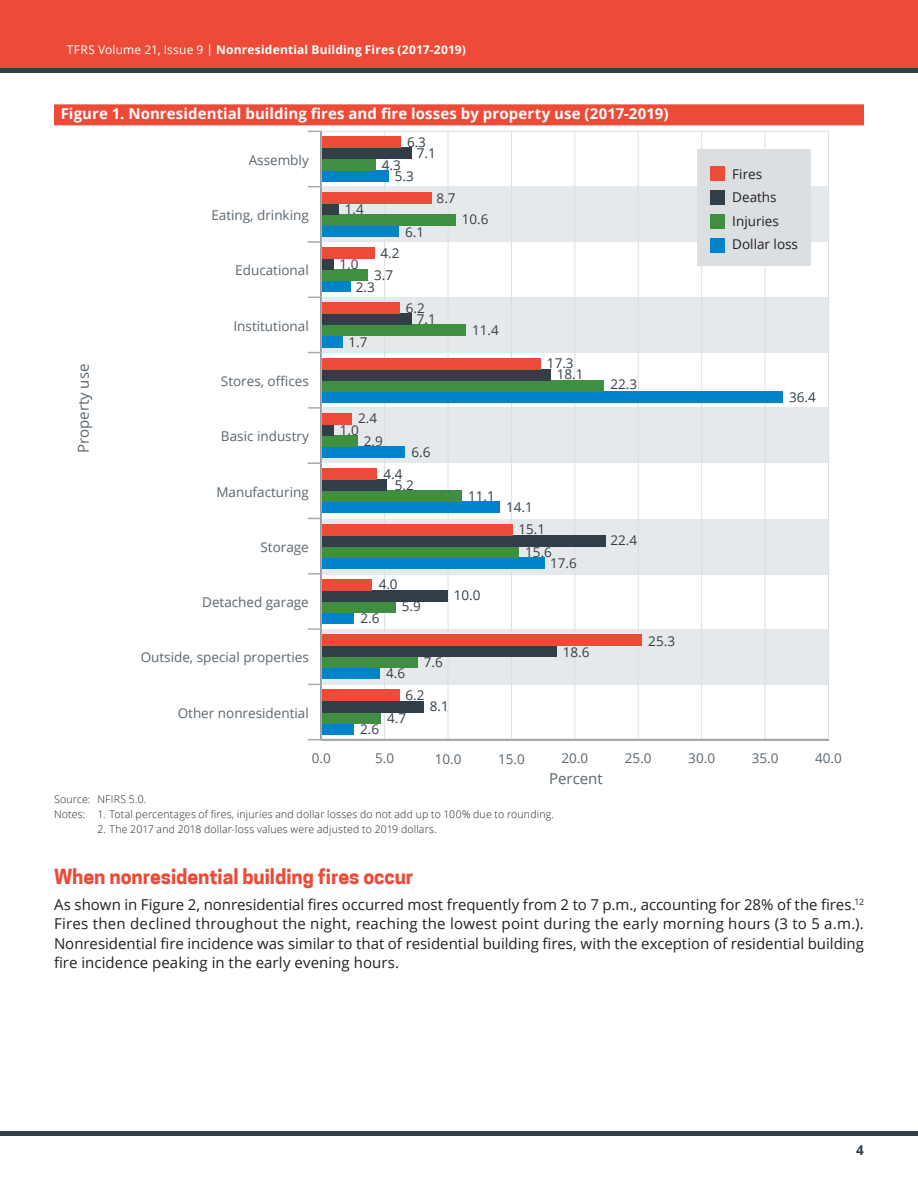
<style>
.page{position:relative;width:918px;height:1188px;background:#fff}
.page>*{position:absolute;margin:0;border:0;box-sizing:border-box;transform-origin:0 0}
.Subhead{font:700 19.5px "Coo Hew";letter-spacing:-.005em;color:#ed4b38}
.Body_Text{font:15px/19.5px "Open Sans";letter-spacing:.005em;color:#231f20;text-align:justify}
.Table_Title{font:700 15px "Open Sans";letter-spacing:.005em;color:#fff}
.t1{font:15px "Open Sans";color:#5a6670}
.t2{font:13.5px "Open Sans";color:#5a6670}
.t3{font:13.5px/11.6px "Open Sans";color:#313e48}
.t4{font:13.5px/23.2px "Open Sans";color:#231f20}
.t5{font:700 13.5px "Open Sans";color:#313e48}
.t6{font:700 12px "Open Sans";letter-spacing:.015em;color:#fff}
.Table_notes_-_multil{font:300 10.5px "Open Sans";letter-spacing:.02em;color:#231f20}
.s1{font-weight:400}
</style>
<div class="page">
<div style="left:0;top:0;width:918px;height:71px;background:#ed4b38"></div>
<hr style="left:0;top:68px;width:918px;height:4px;background:#313e48">
<hr style="left:0;top:1132px;width:918px;height:4px;background:#313e48">
<div style="left:54px;top:104px;width:810px;height:21px;background:#ed4b38"></div>
<svg style="left:322px;top:131px;width:507px;height:608px"></svg>
<svg style="left:308px;top:739px;width:12px;height:1px"></svg>
<svg style="left:308px;top:628px;width:12px;height:2px"></svg>
<svg style="left:308px;top:573px;width:12px;height:2px"></svg>
<svg style="left:308px;top:518px;width:12px;height:1px"></svg>
<svg style="left:308px;top:462px;width:12px;height:2px"></svg>
<svg style="left:308px;top:407px;width:12px;height:2px"></svg>
<svg style="left:308px;top:352px;width:12px;height:1px"></svg>
<svg style="left:308px;top:297px;width:12px;height:1px"></svg>
<svg style="left:308px;top:241px;width:12px;height:2px"></svg>
<svg style="left:308px;top:186px;width:12px;height:1px"></svg>
<svg style="left:308px;top:131px;width:12px;height:1px"></svg>
<div style="left:321px;top:170px;width:67px;height:11px;background:#0083ca"></div>
<div style="left:321px;top:225px;width:78px;height:11px;background:#0083ca"></div>
<div style="left:321px;top:281px;width:29px;height:11px;background:#0083ca"></div>
<div style="left:321px;top:336px;width:22px;height:11px;background:#0083ca"></div>
<div style="left:321px;top:391px;width:462px;height:11px;background:#0083ca"></div>
<div style="left:321px;top:447px;width:84px;height:11px;background:#0083ca"></div>
<div style="left:321px;top:502px;width:179px;height:11px;background:#0083ca"></div>
<div style="left:321px;top:557px;width:223px;height:11px;background:#0083ca"></div>
<div style="left:321px;top:612px;width:33px;height:12px;background:#0083ca"></div>
<div style="left:321px;top:668px;width:59px;height:11px;background:#0083ca"></div>
<div style="left:321px;top:723px;width:33px;height:11px;background:#0083ca"></div>
<div style="left:321px;top:159px;width:55px;height:11px;background:#408e42"></div>
<div style="left:321px;top:214px;width:135px;height:11px;background:#408e42"></div>
<div style="left:321px;top:270px;width:47px;height:11px;background:#408e42"></div>
<div style="left:321px;top:325px;width:145px;height:11px;background:#408e42"></div>
<div style="left:321px;top:380px;width:283px;height:11px;background:#408e42"></div>
<div style="left:321px;top:436px;width:37px;height:11px;background:#408e42"></div>
<div style="left:321px;top:491px;width:141px;height:11px;background:#408e42"></div>
<div style="left:321px;top:546px;width:198px;height:11px;background:#408e42"></div>
<div style="left:321px;top:601px;width:75px;height:11px;background:#408e42"></div>
<div style="left:321px;top:657px;width:97px;height:11px;background:#408e42"></div>
<div style="left:321px;top:712px;width:60px;height:11px;background:#408e42"></div>
<div style="left:321px;top:148px;width:90px;height:11px;background:#313e48"></div>
<div style="left:321px;top:203px;width:18px;height:11px;background:#313e48"></div>
<div style="left:321px;top:259px;width:13px;height:11px;background:#313e48"></div>
<div style="left:321px;top:314px;width:90px;height:11px;background:#313e48"></div>
<div style="left:321px;top:369px;width:230px;height:11px;background:#313e48"></div>
<div style="left:321px;top:424px;width:13px;height:12px;background:#313e48"></div>
<div style="left:321px;top:480px;width:66px;height:11px;background:#313e48"></div>
<div style="left:321px;top:535px;width:284px;height:11px;background:#313e48"></div>
<div style="left:321px;top:590px;width:127px;height:11px;background:#313e48"></div>
<div style="left:321px;top:646px;width:236px;height:11px;background:#313e48"></div>
<div style="left:321px;top:701px;width:103px;height:11px;background:#313e48"></div>
<div style="left:321px;top:137px;width:80px;height:11px;background:#ed4b38"></div>
<div style="left:321px;top:192px;width:111px;height:11px;background:#ed4b38"></div>
<div style="left:321px;top:248px;width:54px;height:11px;background:#ed4b38"></div>
<div style="left:321px;top:303px;width:79px;height:11px;background:#ed4b38"></div>
<div style="left:321px;top:358px;width:220px;height:11px;background:#ed4b38"></div>
<div style="left:321px;top:413px;width:31px;height:11px;background:#ed4b38"></div>
<div style="left:321px;top:469px;width:56px;height:11px;background:#ed4b38"></div>
<div style="left:321px;top:524px;width:192px;height:11px;background:#ed4b38"></div>
<div style="left:321px;top:579px;width:51px;height:11px;background:#ed4b38"></div>
<div style="left:321px;top:635px;width:321px;height:11px;background:#ed4b38"></div>
<div style="left:321px;top:690px;width:79px;height:11px;background:#ed4b38"></div>
<div style="left:697px;top:150px;width:114px;height:116px;background:#dbdfe2"></div>
<hr style="left:320px;top:131px;width:2px;height:609px;background:#a8acb1">
<hr style="left:321px;top:739px;width:508px;height:1px;background:#a8acb1">
<div style="left:710px;top:166px;width:15px;height:15px;background:#ed4b38"></div>
<div style="left:710px;top:190px;width:15px;height:15px;background:#313e48"></div>
<div style="left:710px;top:214px;width:15px;height:15px;background:#408e42"></div>
<div style="left:710px;top:238px;width:15px;height:15px;background:#0083ca"></div>
<p class="t6" style="left:67px;top:41px;width:400px"><span class="s1">TFRS Volume 21, Issue 9 |</span> Nonresidential Building Fires (2017-2019)</p>
<p class="Table_Title" style="left:61px;top:103px;width:609px">Figure 1. Nonresidential building fires and fire losses by property use (2017-2019)</p>
<p class="t1" style="left:73px;top:453px;width:91px;rotate:-90deg">Property use</p>
<p class="t2" style="left:249px;top:151px;width:62px">Assembly</p>
<p class="t3" style="left:417px;top:136px;width:21px;line-height:10.8px;text-indent:-10px">6.3<br>7.1</p>
<p class="t3" style="left:395px;top:159px;width:21px;text-indent:-13px">4.3<br>5.3</p>
<p class="t2" style="left:211px;top:206px;width:99px">Eating, drinking</p>
<p class="t3" style="left:345px;top:202px;width:21px">1.4</p>
<p class="t3" style="left:437px;top:192px;width:21px">8.7</p>
<p class="t3" style="left:462px;top:213px;width:28px">10.6</p>
<p class="t3" style="left:405px;top:226px;width:21px">6.1</p>
<p class="t2" style="left:235px;top:261px;width:75px">Educational</p>
<p class="t3" style="left:380px;top:247px;width:21px">4.2</p>
<p class="t3" style="left:339px;top:258px;width:21px">1.0</p>
<p class="t3" style="left:356px;top:268px;width:39px;line-height:12.6px;text-indent:18px">3.7<br>2.3</p>
<p class="t2" style="left:234px;top:317px;width:77px">Institutional</p>
<p class="t3" style="left:417px;top:302px;width:21px;text-indent:-11px">6.2<br>7.1</p>
<p class="t3" style="left:472px;top:324px;width:28px">11.4</p>
<p class="t3" style="left:348px;top:336px;width:21px">1.7</p>
<p class="t2" style="left:221px;top:372px;width:89px">Stores, offices</p>
<p class="t3" style="left:557px;top:356px;width:28px;text-indent:-10px">17.3<br>18.1</p>
<p class="t3" style="left:610px;top:378px;width:28px">22.3</p>
<p class="t2" style="left:221px;top:427px;width:89px">Basic industry</p>
<p class="t2" style="left:216px;top:482px;width:94px">Manufacturing</p>
<p class="t2" style="left:260px;top:538px;width:50px">Storage</p>
<p class="t3" style="left:358px;top:412px;width:21px">2.4</p>
<p class="t3" style="left:340px;top:424px;width:21px">1.0</p>
<p class="t3" style="left:364px;top:435px;width:21px">2.9</p>
<p class="t3" style="left:411px;top:446px;width:21px">6.6</p>
<p class="t3" style="left:395px;top:469px;width:21px;line-height:10.6px;text-indent:-11px">4.4<br>5.2</p>
<p class="t3" style="left:468px;top:490px;width:28px">11.1</p>
<p class="t3" style="left:518px;top:495px;width:28px;line-height:22.6px;text-indent:-12px">14.1<br>15.1</p>
<p class="t3" style="left:525px;top:546px;width:28px">15.6</p>
<p class="t3" style="left:550px;top:557px;width:28px">17.6</p>
<p class="t3" style="left:610px;top:534px;width:28px">22.4</p>
<p class="t2" style="left:202px;top:593px;width:108px">Detached garage</p>
<p class="t3" style="left:379px;top:578px;width:21px">4.0</p>
<p class="t3" style="left:361px;top:612px;width:21px">2.6</p>
<p class="t3" style="left:402px;top:600px;width:21px">5.9</p>
<p class="t3" style="left:454px;top:589px;width:28px">10.0</p>
<p class="t2" style="left:141px;top:648px;width:170px">Outside, special properties</p>
<p class="t3" style="left:386px;top:667px;width:21px">4.6</p>
<p class="t3" style="left:424px;top:656px;width:21px">7.6</p>
<p class="t3" style="left:563px;top:646px;width:28px">18.6</p>
<p class="t3" style="left:648px;top:635px;width:28px">25.3</p>
<p class="t2" style="left:178px;top:704px;width:133px">Other nonresidential</p>
<p class="t3" style="left:360px;top:723px;width:21px">2.6</p>
<p class="t3" style="left:405px;top:689px;width:21px">6.2</p>
<p class="t3" style="left:430px;top:700px;width:21px">8.1</p>
<p class="t3" style="left:387px;top:712px;width:21px">4.7</p>
<p class="t4" style="left:732px;top:162px;width:67px">Fires<br>Deaths<br>Injuries<br>Dollar loss</p>
<p class="t3" style="left:789px;top:391px;width:28px">36.4</p>
<p class="t2" style="left:312px;top:748px;width:21px">0.0</p>
<p class="t2" style="left:375px;top:748px;width:21px">5.0</p>
<p class="t2" style="left:435px;top:750px;width:28px">10.0</p>
<p class="t2" style="left:498px;top:750px;width:28px">15.0</p>
<p class="t2" style="left:562px;top:748px;width:28px">20.0</p>
<p class="t2" style="left:625px;top:748px;width:28px">25.0</p>
<p class="t2" style="left:688px;top:748px;width:28px">30.0</p>
<p class="t2" style="left:752px;top:748px;width:28px">35.0</p>
<p class="t2" style="left:815px;top:748px;width:28px">40.0</p>
<p class="t1" style="left:549px;top:768px;width:55px">Percent</p>
<p class="Table_notes_-_multil" style="left:54px;top:792px;width:94px">Source: NFIRS 5.0.</p>
<p class="Table_notes_-_multil" style="left:54px;top:807px;width:502px">Notes: 1. Total percentages of fires, injuries and dollar losses do not add up to 100% due to rounding.</p>
<p class="Table_notes_-_multil" style="left:98px;top:822px;width:341px">2. The 2017 and 2018 dollar-loss values were adjusted to 2019 dollars.</p>
<h2 class="Subhead" style="left:54px;top:865px;width:361px">When nonresidential building fires occur</h2>
<p class="Body_Text" style="left:54px;top:894px;width:812px">As shown in Figure 2, nonresidential fires occurred most frequently from 2 to 7 p.m., accounting for 28% of the fires.<sup>12<br></sup>Fires then declined throughout the night, reaching the lowest point during the early morning hours (3 to 5 a.m.).<br>Nonresidential fire incidence was similar to that of residential building fires, with the exception of residential building fire incidence peaking in the early evening hours.</p>
<p class="t5" style="left:856px;top:1141px;width:9px">4</p>
</div>
